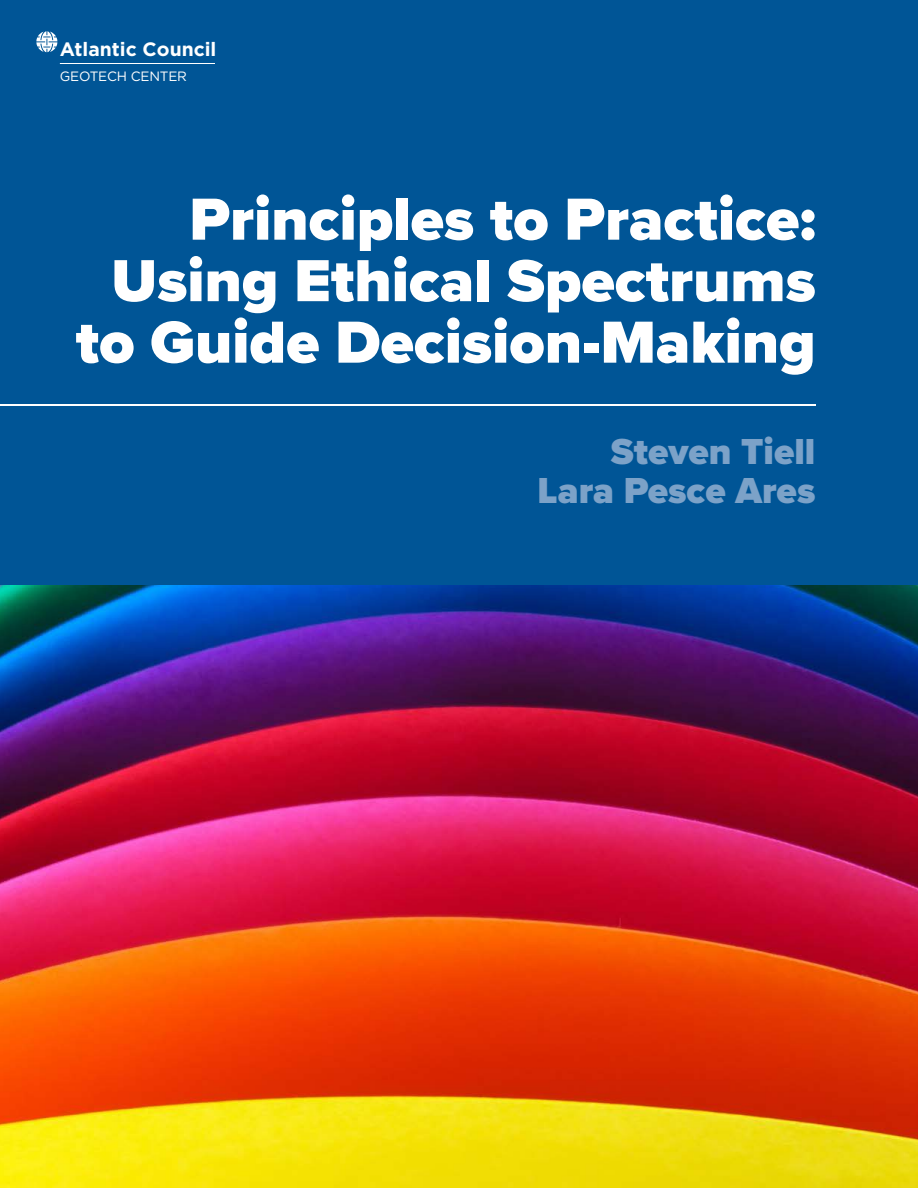
<style>
.page{position:relative;width:918px;height:1188px;background:#fff}
.page>*{position:absolute;margin:0;border:0;box-sizing:border-box;transform-origin:0 0}
.t1{font:900 61.5px/61.5px "Proxima Nova";color:#fff;text-align:right}
.t2{font:900 37.5px/39px "Proxima Nova";color:#7ca2c8;text-align:right}
.t3{font:700 19.35px "Gotham";color:#fff}
.t4{font:13.5px "Gotham";letter-spacing:-.015em;color:#fff}
</style>
<div class="page">
<img style="left:0;top:585px;width:918px;height:603px">
<div style="left:0;top:0;width:918px;height:585px;background:#005596"></div>
<hr style="left:0;top:404px;width:815px;height:2px;background:#fff">
<hr style="left:60px;top:63px;width:155px;height:1px;background:#fff">
<svg style="left:36px;top:31px;width:21px;height:21px"></svg>
<p class="t3" style="left:60px;top:36px;width:158px">Atlantic Council</p>
<p class="t4" style="left:60px;top:68px;width:129px">GEOTECH CENTER</p>
<p class="t1" style="left:76px;top:188px;width:742px">Principles to Practice:<br>Using Ethical Spectrums to Guide Decision-Making</p>
<p class="t2" style="left:538px;top:432px;width:279px">Steven Tiell<br>Lara Pesce Ares</p>
</div>
